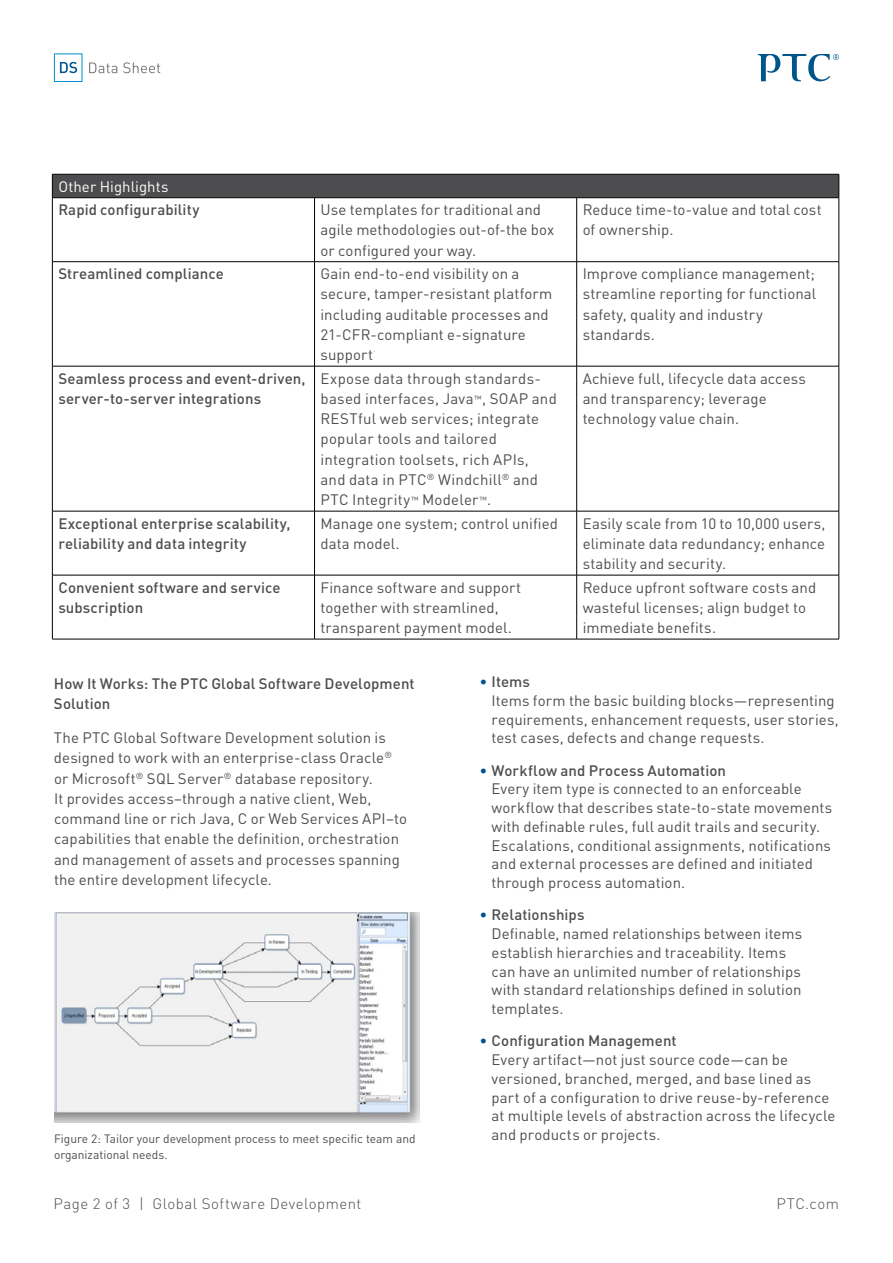
<style>
.page{position:relative;width:893px;height:1263px;background:#fff}
.page>*{position:absolute;margin:0;border:0;box-sizing:border-box;transform-origin:0 0}
.t1{font:15px/20.2px "DIN Pro";letter-spacing:.005em;color:#4d4d4f}
.t2{font:500 15px/20.2px "DIN Pro";letter-spacing:.005em;color:#4d4d4f}
.t3{font:300 15px "DIN Pro";letter-spacing:.03em;color:#4d4d4f}
.t4{font:15px "DIN Pro";letter-spacing:.005em;color:#fff}
.t5{font:12px "DIN Pro";color:#4d4d4f}
.t6{font:7.05px "DIN Pro";color:#4d4d4f}
.s1{font-size:8.7px}
.s2{color:#00558b}
.s3{font-weight:500}
</style>
<div class="page">
<svg style="left:758px;top:54px;width:81px;height:28px"></svg>
<svg style="left:89px;top:62px;width:28px;height:11px"></svg>
<svg style="left:123px;top:62px;width:37px;height:11px"></svg>
<svg style="left:54px;top:53px;width:29px;height:29px"></svg>
<hr style="left:314px;top:198px;width:1px;height:64px;background:#000">
<hr style="left:314px;top:262px;width:1px;height:104px;background:#000">
<hr style="left:314px;top:366px;width:1px;height:145px;background:#000">
<hr style="left:314px;top:511px;width:1px;height:64px;background:#000">
<hr style="left:314px;top:575px;width:1px;height:64px;background:#000">
<div style="left:52px;top:174px;width:788px;height:24px;background:#4d4d4f"></div>
<hr style="left:52px;top:197px;width:263px;height:1px;background:#000">
<hr style="left:52px;top:198px;width:1px;height:64px;background:#000">
<hr style="left:315px;top:197px;width:262px;height:1px;background:#000">
<hr style="left:577px;top:197px;width:262px;height:1px;background:#000">
<hr style="left:576px;top:198px;width:1px;height:64px;background:#000">
<hr style="left:839px;top:198px;width:1px;height:64px;background:#000">
<hr style="left:52px;top:261px;width:263px;height:1px;background:#000">
<hr style="left:52px;top:262px;width:1px;height:104px;background:#000">
<hr style="left:315px;top:261px;width:262px;height:1px;background:#000">
<hr style="left:577px;top:261px;width:262px;height:1px;background:#000">
<hr style="left:576px;top:262px;width:1px;height:104px;background:#000">
<hr style="left:839px;top:262px;width:1px;height:104px;background:#000">
<hr style="left:52px;top:366px;width:263px;height:1px;background:#000">
<hr style="left:52px;top:366px;width:1px;height:145px;background:#000">
<hr style="left:315px;top:366px;width:262px;height:1px;background:#000">
<hr style="left:577px;top:366px;width:262px;height:1px;background:#000">
<hr style="left:576px;top:366px;width:1px;height:145px;background:#000">
<hr style="left:839px;top:366px;width:1px;height:145px;background:#000">
<hr style="left:52px;top:511px;width:263px;height:1px;background:#000">
<hr style="left:52px;top:511px;width:1px;height:64px;background:#000">
<hr style="left:315px;top:511px;width:262px;height:1px;background:#000">
<hr style="left:577px;top:511px;width:262px;height:1px;background:#000">
<hr style="left:576px;top:511px;width:1px;height:64px;background:#000">
<hr style="left:839px;top:511px;width:1px;height:64px;background:#000">
<hr style="left:52px;top:575px;width:263px;height:1px;background:#000">
<hr style="left:52px;top:575px;width:1px;height:64px;background:#000">
<hr style="left:315px;top:575px;width:262px;height:1px;background:#000">
<hr style="left:577px;top:575px;width:262px;height:1px;background:#000">
<hr style="left:576px;top:575px;width:1px;height:64px;background:#000">
<hr style="left:839px;top:575px;width:1px;height:64px;background:#000">
<hr style="left:52px;top:639px;width:263px;height:1px;background:#000">
<hr style="left:315px;top:639px;width:262px;height:1px;background:#000">
<hr style="left:577px;top:639px;width:262px;height:1px;background:#000">
<img style="left:54px;top:912px;width:366px;height:211px">
<p class="t4" style="left:58px;top:174px;width:112px">Other Highlights</p>
<p class="t2" style="left:58px;top:198px;width:143px">Rapid configurability</p>
<p class="t1" style="left:321px;top:198px;width:235px">Use templates for traditional and agile methodologies out-of-the box or configured your way.</p>
<p class="t1" style="left:583px;top:198px;width:240px">Reduce time-to-value and total cost of ownership.</p>
<p class="t2" style="left:58px;top:262px;width:167px">Streamlined compliance</p>
<p class="t1" style="left:320px;top:262px;width:233px">Gain end-to-end visibility on a secure, tamper-resistant platform including auditable processes and<br>21-CFR-compliant e-signature support</p>
<p class="t1" style="left:583px;top:262px;width:235px">Improve compliance management; streamline reporting for functional safety, quality and industry standards.</p>
<p class="t6" style="left:374px;top:344px;width:3px">.</p>
<p class="t2" style="left:58px;top:366px;width:249px">Seamless process and event-driven, server-to-server integrations</p>
<p class="t1" style="left:321px;top:367px;width:238px">Expose data through standards&shy;based interfaces, Java<span class="s1">™</span>, SOAP and<br>RESTful web services; integrate popular tools and tailored integration toolsets, rich APIs, and data in PTC<sup>®</sup> Windchill<sup>®</sup> and<br>PTC Integrity<span class="s1">™</span> Modeler<span class="s1">™</span>.</p>
<p class="t1" style="left:583px;top:367px;width:225px">Achieve full, lifecycle data access and transparency; leverage technology value chain.</p>
<p class="t2" style="left:58px;top:511px;width:234px">Exceptional enterprise scalability, reliability and data integrity</p>
<p class="t1" style="left:321px;top:512px;width:239px">Manage one system; control unified data model.</p>
<p class="t1" style="left:583px;top:512px;width:244px;text-align:justify">Easily scale from 10 to 10,000 users, eliminate data redundancy; enhance stability and security.</p>
<p class="t2" style="left:58px;top:575px;width:224px">Convenient software and service subscription</p>
<p class="t1" style="left:320px;top:575px;width:202px">Finance software and support together with streamlined, transparent payment model.</p>
<p class="t1" style="left:583px;top:575px;width:235px">Reduce upfront software costs and wasteful licenses; align budget to immediate benefits.</p>
<p class="t2" style="left:54px;top:672px;width:362px">How It Works: The PTC Global Software Development<br>Solution</p>
<p class="t1" style="left:54px;top:726px;width:355px">The PTC Global Software Development solution is designed to work with an enterprise-class Oracle<sup>® </sup>or Microsoft<sup>®</sup> SQL Server<sup>®</sup> database repository.<br>It provides access–through a native client, Web, command line or rich Java, C or Web Services API–to capabilities that enable the definition, orchestration and management of assets and processes spanning the entire development lifecycle.</p>
<p class="t1" style="left:491px;top:671px;width:349px;line-height:18.8px;text-indent:-12px"><span class="s2">•</span> <span class="s3">Items<br></span>Items form the basic building blocks—representing requirements, enhancement requests, user stories, test cases, defects and change requests.</p>
<p class="t1" style="left:491px;top:759px;width:342px;line-height:18.8px;text-indent:-12px"><span class="s2">•</span> <span class="s3">Workflow and Process Automation<br></span>Every item type is connected to an enforceable workflow that describes state-to-state movements with definable rules, full audit trails and security.<br>Escalations, conditional assignments, notifications and external processes are defined and initiated through process automation.</p>
<p class="t1" style="left:491px;top:904px;width:312px;line-height:18.8px;text-indent:-12px"><span class="s2">•</span> <span class="s3">Relationships<br></span>Definable, named relationships between items establish hierarchies and traceability. Items can have an unlimited number of relationships with standard relationships defined in solution templates.</p>
<p class="t1" style="left:491px;top:1030px;width:346px;line-height:18.8px;text-indent:-12px"><span class="s2">•</span> <span class="s3">Configuration Management<br></span>Every artifact—not just source code—can be versioned, branched, merged, and base lined as part of a configuration to drive reuse-by-reference at multiple levels of abstraction across the lifecycle</p>
<p class="t5" style="left:54px;top:1129px;width:363px">Figure 2: Tailor your development process to meet specific team and</p>
<p class="t1" style="left:491px;top:1123px;width:171px">and products or projects.</p>
<p class="t5" style="left:54px;top:1145px;width:115px">organizational needs.</p>
<p class="t3" style="left:53px;top:1192px;width:309px">Page 2 of 3 | Global Software Development</p>
<p class="t3" style="left:776px;top:1192px;width:64px">PTC.com</p>
</div>
